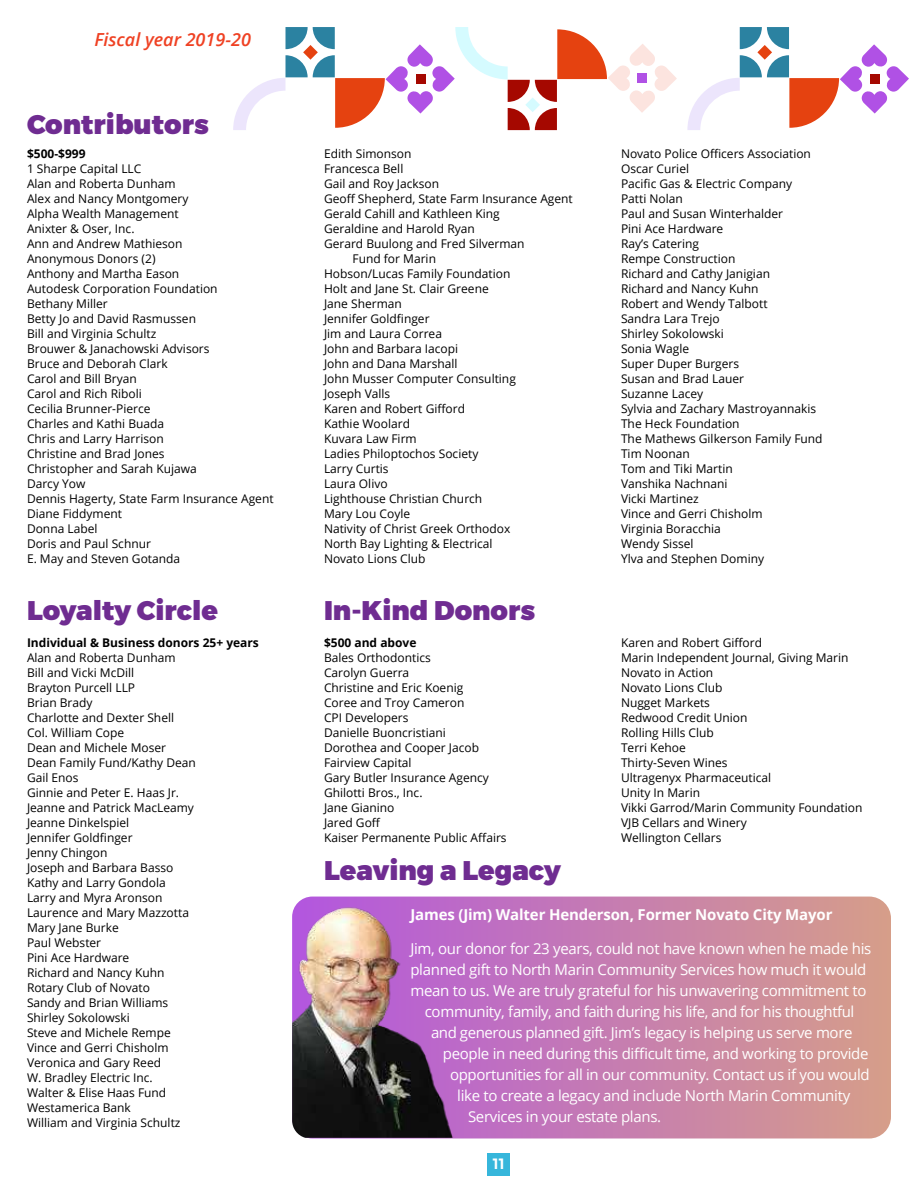
<style>
.page{position:relative;width:918px;height:1188px;background:#fff}
.page>*{position:absolute;margin:0;border:0;box-sizing:border-box;transform-origin:0 0}
.t1{font:900 27px "Montserrat";color:#6f2c91}
.t2{font:italic 600 18px "Open Sans";color:#ef4123}
.t3{font:15px "Open Sans";letter-spacing:-.02em;color:#fff}
.t4{font:700 15px "Open Sans";letter-spacing:-.01em;color:#fff}
.t5{font:700 15px "Montserrat";color:#fff}
.t6{font:12px/15px "Open Sans";color:#000}
.t7{font:700 12px "Open Sans";color:#000}
</style>
<div class="page">
<svg style="left:233px;top:27px;width:444px;height:103px"></svg>
<div style="left:637px;top:73px;width:10px;height:10px;background:#b051e5"></div>
<svg style="left:687px;top:27px;width:222px;height:103px"></svg>
<svg style="left:466px;top:897px;width:425px;height:241px;background:#c883a9"></svg>
<img style="left:292px;top:896px;width:174px;height:242px">
<div style="left:899px;top:0;width:19px;height:60px;background:#fff"></div>
<div style="left:487px;top:1153px;width:23px;height:23px;background:#36b6db"></div>
<h2 class="t2" style="left:94px;top:27px;width:158px">Fiscal year 2019-20</h2>
<h1 class="t1" style="left:27px;top:108px;width:183px">Contributors</h1>
<p class="t7" style="left:27px;top:145px;width:60px">$500-$999</p>
<p class="t6" style="left:27px;top:161px;width:248px">1 Sharpe Capital LLC<br>Alan and Roberta Dunham<br>Alex and Nancy Montgomery<br>Alpha Wealth Management<br>Anixter &amp; Oser, Inc.<br>Ann and Andrew Mathieson<br>Anonymous Donors (2)<br>Anthony and Martha Eason<br>Autodesk Corporation Foundation<br>Bethany Miller<br>Betty Jo and David Rasmussen<br>Bill and Virginia Schultz<br>Brouwer &amp; Janachowski Advisors<br>Bruce and Deborah Clark<br>Carol and Bill Bryan<br>Carol and Rich Riboli<br>Cecilia Brunner-Pierce<br>Charles and Kathi Buada<br>Chris and Larry Harrison<br>Christine and Brad Jones<br>Christopher and Sarah Kujawa<br>Darcy Yow<br>Dennis Hagerty, State Farm Insurance Agent<br>Diane Fiddyment<br>Donna Label<br>Doris and Paul Schnur<br>E. May and Steven Gotanda</p>
<p class="t6" style="left:324px;top:146px;width:89px">Edith Simonson</p>
<p class="t6" style="left:324px;top:161px;width:81px">Francesca Bell</p>
<p class="t6" style="left:324px;top:176px;width:117px">Gail and Roy Jackson</p>
<p class="t6" style="left:324px;top:191px;width:250px">Geoff Shepherd, State Farm Insurance Agent</p>
<p class="t6" style="left:324px;top:206px;width:177px">Gerald Cahill and Kathleen King</p>
<p class="t6" style="left:324px;top:221px;width:152px">Geraldine and Harold Ryan</p>
<p class="t6" style="left:324px;top:236px;width:202px">Gerard Buulong and Fred Silverman</p>
<p class="t6" style="left:352px;top:251px;width:85px">Fund for Marin</p>
<p class="t6" style="left:324px;top:266px;width:188px">Hobson/Lucas Family Foundation</p>
<p class="t6" style="left:324px;top:281px;width:166px">Holt and Jane St. Clair Greene</p>
<p class="t6" style="left:324px;top:296px;width:79px">Jane Sherman</p>
<p class="t6" style="left:324px;top:311px;width:107px">Jennifer Goldfinger</p>
<p class="t6" style="left:324px;top:326px;width:120px">Jim and Laura Correa</p>
<p class="t6" style="left:324px;top:341px;width:136px">John and Barbara Iacopi</p>
<p class="t6" style="left:324px;top:356px;width:135px">John and Dana Marshall</p>
<p class="t6" style="left:324px;top:371px;width:193px">John Musser Computer Consulting</p>
<p class="t6" style="left:324px;top:386px;width:68px">Joseph Valls</p>
<p class="t6" style="left:324px;top:401px;width:143px">Karen and Robert Gifford</p>
<p class="t6" style="left:324px;top:416px;width:88px">Kathie Woolard</p>
<p class="t6" style="left:324px;top:431px;width:94px">Kuvara Law Firm</p>
<p class="t6" style="left:324px;top:446px;width:156px">Ladies Philoptochos Society</p>
<p class="t6" style="left:324px;top:461px;width:66px">Larry Curtis</p>
<p class="t6" style="left:324px;top:476px;width:65px">Laura Olivo</p>
<p class="t6" style="left:324px;top:491px;width:160px">Lighthouse Christian Church</p>
<p class="t6" style="left:324px;top:506px;width:88px">Mary Lou Coyle</p>
<p class="t6" style="left:324px;top:521px;width:188px">Nativity of Christ Greek Orthodox</p>
<p class="t6" style="left:324px;top:536px;width:170px">North Bay Lighting &amp; Electrical</p>
<p class="t6" style="left:324px;top:551px;width:103px">Novato Lions Club</p>
<h1 class="t1" style="left:27px;top:594px;width:192px">Loyalty Circle</h1>
<h1 class="t1" style="left:324px;top:594px;width:213px">In-Kind Donors</h1>
<p class="t6" style="left:621px;top:146px;width:203px">Novato Police Officers Association<br>Oscar Curiel<br>Pacific Gas &amp; Electric Company<br>Patti Nolan<br>Paul and Susan Winterhalder<br>Pini Ace Hardware<br>Ray’s Catering<br>Rempe Construction<br>Richard and Cathy Janigian<br>Richard and Nancy Kuhn<br>Robert and Wendy Talbott<br>Sandra Lara Trejo<br>Shirley Sokolowski<br>Sonia Wagle<br>Super Duper Burgers<br>Susan and Brad Lauer<br>Suzanne Lacey<br>Sylvia and Zachary Mastroyannakis<br>The Heck Foundation<br>The Mathews Gilkerson Family Fund<br>Tim Noonan<br>Tom and Tiki Martin<br>Vanshika Nachnani<br>Vicki Martinez<br>Vince and Gerri Chisholm<br>Virginia Boracchia<br>Wendy Sissel<br>Ylva and Stephen Dominy</p>
<p class="t7" style="left:27px;top:634px;width:233px">Individual &amp; Business donors 25+ years</p>
<p class="t6" style="left:27px;top:650px;width:170px">Alan and Roberta Dunham<br>Bill and Vicki McDill<br>Brayton Purcell LLP<br>Brian Brady<br>Charlotte and Dexter Shell<br>Col. William Cope<br>Dean and Michele Moser<br>Dean Family Fund/Kathy Dean<br>Gail Enos<br>Ginnie and Peter E. Haas Jr.<br>Jeanne and Patrick MacLeamy<br>Jeanne Dinkelspiel<br>Jennifer Goldfinger<br>Jenny Chingon<br>Joseph and Barbara Basso<br>Kathy and Larry Gondola<br>Larry and Myra Aronson<br>Laurence and Mary Mazzotta<br>Mary Jane Burke<br>Paul Webster<br>Pini Ace Hardware<br>Richard and Nancy Kuhn<br>Rotary Club of Novato<br>Sandy and Brian Williams<br>Shirley Sokolowski<br>Steve and Michele Rempe<br>Vince and Gerri Chisholm<br>Veronica and Gary Reed<br>W. Bradley Electric Inc.<br>Walter &amp; Elise Haas Fund<br>Westamerica Bank<br>William and Virginia Schultz</p>
<p class="t7" style="left:324px;top:634px;width:94px">$500 and above</p>
<p class="t6" style="left:324px;top:650px;width:184px">Bales Orthodontics<br>Carolyn Guerra<br>Christine and Eric Koenig<br>Coree and Troy Cameron<br>CPI Developers<br>Danielle Buoncristiani<br>Dorothea and Cooper Jacob<br>Fairview Capital<br>Gary Butler Insurance Agency<br>Ghilotti Bros., Inc.<br>Jane Gianino<br>Jared Goff<br>Kaiser Permanente Public Affairs</p>
<p class="t6" style="left:621px;top:635px;width:243px">Karen and Robert Gifford<br>Marin Independent Journal, Giving Marin<br>Novato in Action<br>Novato Lions Club<br>Nugget Markets<br>Redwood Credit Union<br>Rolling Hills Club<br>Terri Kehoe<br>Thirty-Seven Wines<br>Ultragenyx Pharmaceutical<br>Unity In Marin<br>Vikki Garrod/Marin Community Foundation<br>VJB Cellars and Winery<br>Wellington Cellars</p>
<h1 class="t1" style="left:324px;top:854px;width:238px">Leaving a Legacy</h1>
<p class="t4" style="left:410px;top:904px;width:424px">James (Jim) Walter Henderson, Former Novato City Mayor</p>
<p class="t3" style="left:410px;top:938px;width:463px">Jim, our donor for 23 years, could not have known when he made his</p>
<p class="t3" style="left:410px;top:959px;width:457px">planned gift to North Marin Community Services how much it would</p>
<p class="t3" style="left:410px;top:980px;width:458px">mean to us. We are truly grateful for his unwavering commitment to</p>
<p class="t3" style="left:425px;top:1001px;width:431px">community, family, and faith during his life, and for his thoughtful</p>
<p class="t3" style="left:431px;top:1022px;width:423px">and generous planned gift. Jim’s legacy is helping us serve more</p>
<p class="t3" style="left:443px;top:1043px;width:427px">people in need during this difficult time, and working to provide</p>
<p class="t3" style="left:450px;top:1064px;width:421px">opportunities for all in our community. Contact us if you would</p>
<p class="t3" style="left:457px;top:1085px;width:395px">like to create a legacy and include North Marin Community</p>
<p class="t3" style="left:468px;top:1106px;width:195px">Services in your estate plans.</p>
<p class="t5" style="left:492px;top:1155px;width:14px">11</p>
</div>
